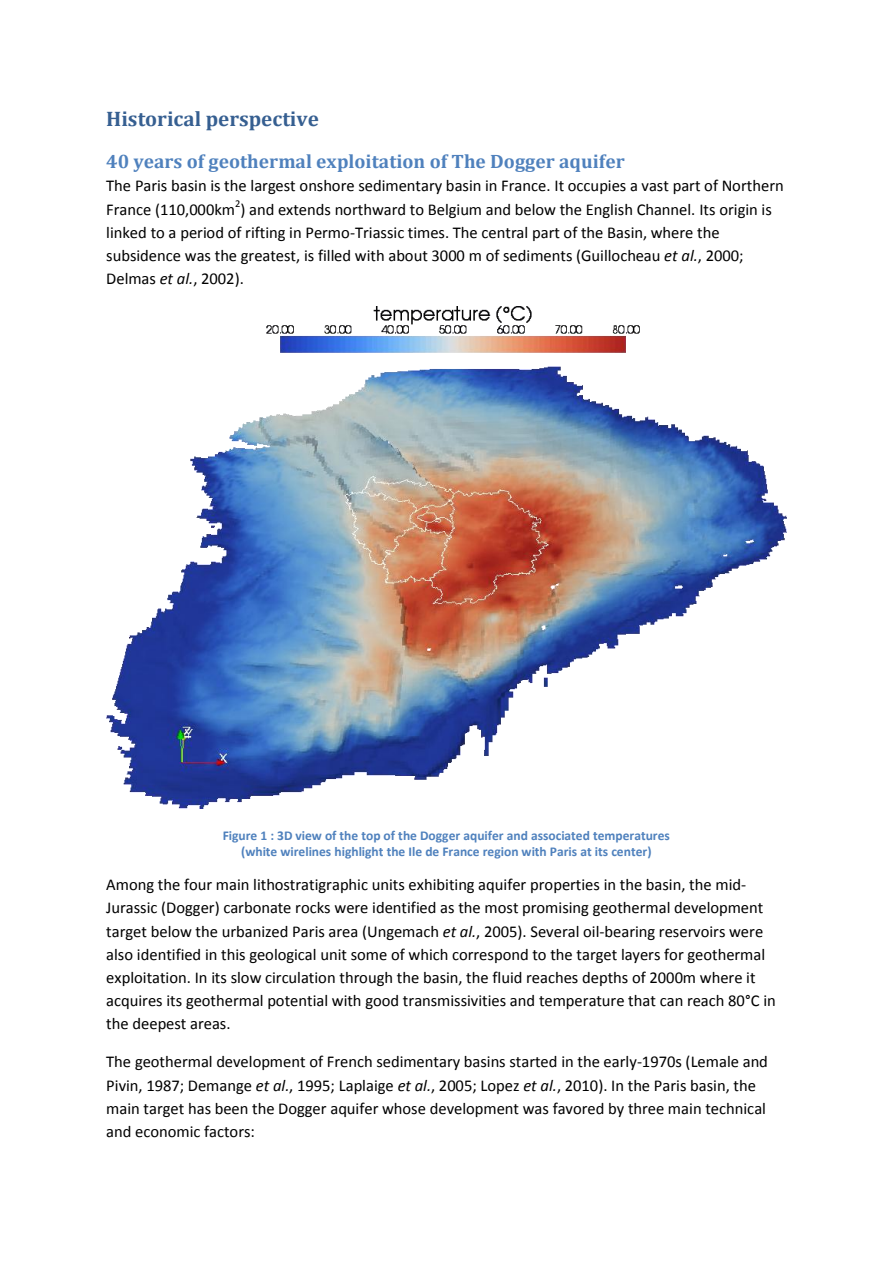
<style>
.page{position:relative;width:893px;height:1263px;background:#fff}
.page>*{position:absolute;margin:0;border:0;box-sizing:border-box;transform-origin:0 0}
.t1{font:700 21px "Cambria";color:#365f91}
.t2{font:700 19.5px "Cambria";color:#4f81bd}
.t3{font:16.5px/23.2px "Calibri";color:#000}
.t4{font:700 13.5px/16.4px "Calibri";color:#4f81bd;text-align:center}
.t5{font:10.5px "Calibri";color:#000}
.s1{font-style:italic}
</style>
<div class="page">
<img style="left:106px;top:307px;width:681px;height:502px">
<h2 class="t1" style="left:106px;top:106px;width:214px">Historical perspective</h2>
<h1 class="t2" style="left:106px;top:150px;width:520px">40 years of geothermal exploitation of The Dogger aquifer</h1>
<p class="t3" style="left:106px;top:176px;width:679px">The Paris basin is the largest onshore sedimentary basin in France. It occupies a vast part of Northern<br>France (110,000km ) and extends northward to Belgium and below the English Channel. Its origin is</p>
<p class="t5" style="left:235px;top:199px;width:7px">2</p>
<p class="t3" style="left:106px;top:222px;width:639px">linked to a period of rifting in Permo-Triassic times. The central part of the Basin, where the subsidence was the greatest, is filled with about 3000 m of sediments (Guillocheau <span class="s1">et al.</span>, 2000;<br>Delmas <span class="s1">et al.</span>, 2002).</p>
<p class="t4" style="left:223px;top:828px;width:449px">Figure 1 : 3D view of the top of the Dogger aquifer and associated temperatures (white wirelines highlight the Ile de France region with Paris at its center)</p>
<p class="t3" style="left:106px;top:874px;width:671px">Among the four main lithostratigraphic units exhibiting aquifer properties in the basin, the mid-Jurassic (Dogger) carbonate rocks were identified as the most promising geothermal development target below the urbanized Paris area (Ungemach <span class="s1">et al.</span>, 2005). Several oil-bearing reservoirs were also identified in this geological unit some of which correspond to the target layers for geothermal exploitation. In its slow circulation through the basin, the fluid reaches depths of 2000m where it acquires its geothermal potential with good transmissivities and temperature that can reach 80°C in the deepest areas.</p>
<p class="t3" style="left:106px;top:1051px;width:663px">The geothermal development of French sedimentary basins started in the early-1970s (Lemale and Pivin, 1987; Demange <span class="s1">et al.</span>, 1995; Laplaige <span class="s1">et al.</span>, 2005; Lopez <span class="s1">et al.</span>, 2010). In the Paris basin, the main target has been the Dogger aquifer whose development was favored by three main technical and economic factors:</p>
</div>
